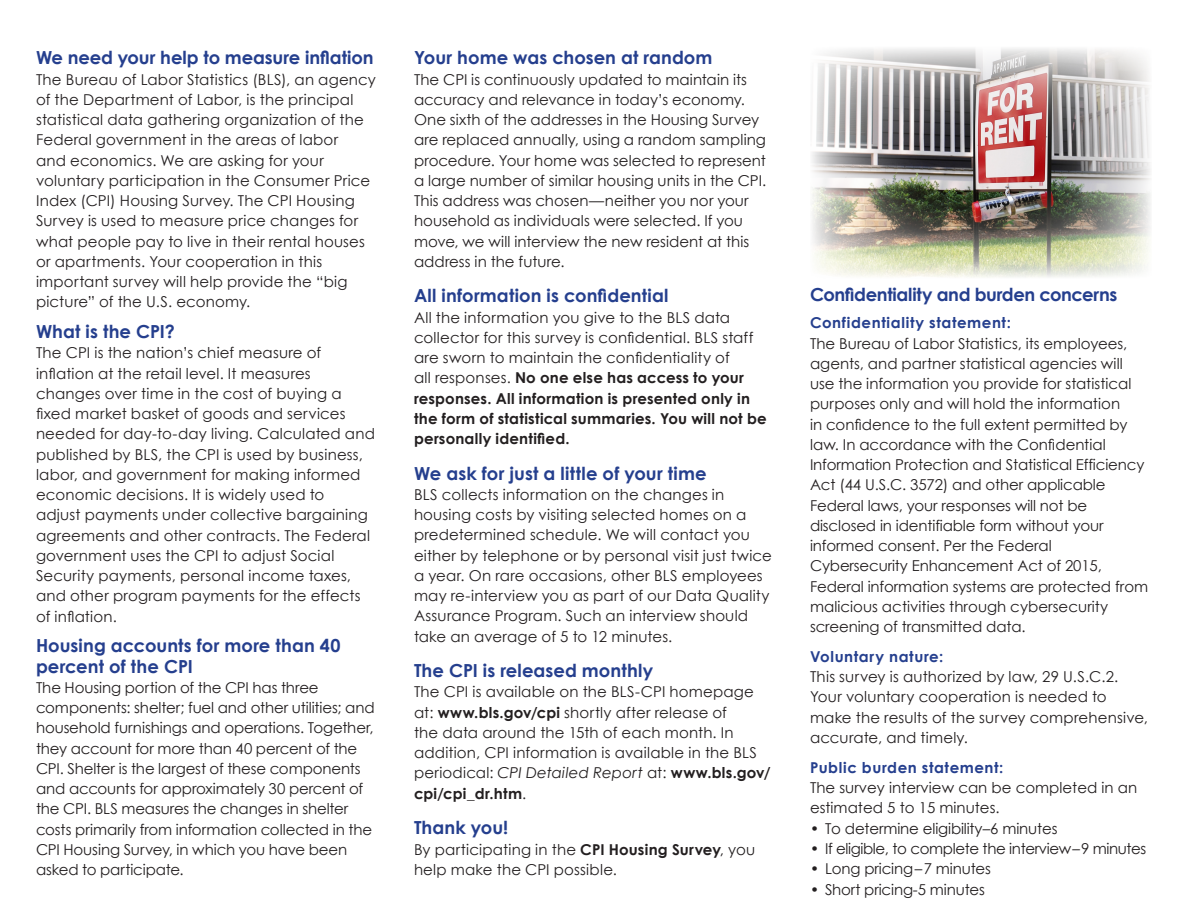
<style>
.page{position:relative;width:1188px;height:918px;background:#fff}
.page>*{position:absolute;margin:0;border:0;box-sizing:border-box;transform-origin:0 0}
.t1{font:700 18px/20.2px "Century Gothic";color:#253f8e}
.t2{font:700 18px "Century Gothic";letter-spacing:-.02em;color:#253f8e}
.t3{font:15px/20.2px "Century Gothic";letter-spacing:.005em;color:#231f20}
.t4{font:700 15px "Century Gothic";letter-spacing:.04em;color:#253f8e}
.t5{font:15px "Century Gothic";letter-spacing:-.025em;color:#231f20}
.s1{font-weight:700}
.s2{font-style:italic}
</style>
<div class="page">
<img style="left:812px;top:48px;width:339px;height:229px">
<p class="t1" style="left:36px;top:47px;width:339px">We need your help to measure inflation</p>
<p class="t3" style="left:36px;top:69px;width:342px">The Bureau of Labor Statistics (BLS), an agency of the Department of Labor, is the principal statistical data gathering organization of the Federal government in the areas of labor<br>and economics. We are asking for your voluntary participation in the Consumer Price Index (CPI) Housing Survey. The CPI Housing Survey is used to measure price changes for what people pay to live in their rental houses or apartments. Your cooperation in this important survey will help provide the “big picture” of the U.S. economy.</p>
<p class="t1" style="left:36px;top:321px;width:140px">What is the CPI?</p>
<p class="t3" style="left:36px;top:343px;width:340px">The CPI is the nation’s chief measure of inflation at the retail level. It measures changes over time in the cost of buying a fixed market basket of goods and services needed for day-to-day living. Calculated and published by BLS, the CPI is used by business, labor, and government for making informed economic decisions. It is widely used to<br>adjust payments under collective bargaining agreements and other contracts. The Federal government uses the CPI to adjust Social Security payments, personal income taxes, and other program payments for the effects of inflation.</p>
<p class="t1" style="left:36px;top:635px;width:306px">Housing accounts for more than 40 percent of the CPI</p>
<p class="t3" style="left:36px;top:677px;width:340px">The Housing portion of the CPI has three components: shelter; fuel and other utilities; and household furnishings and operations. Together, they account for more than 40 percent of the CPI. Shelter is the largest of these components and accounts for approximately 30 percent of the CPI. BLS measures the changes in shelter costs primarily from information collected in the CPI Housing Survey, in which you have been asked to participate.</p>
<p class="t1" style="left:414px;top:47px;width:300px">Your home was chosen at random</p>
<p class="t3" style="left:414px;top:69px;width:354px">The CPI is continuously updated to maintain its accuracy and relevance in today’s economy.<br>One sixth of the addresses in the Housing Survey are replaced annually, using a random sampling procedure. Your home was selected to represent a large number of similar housing units in the CPI.<br>This address was chosen—neither you nor your household as individuals were selected. If you move, we will interview the new resident at this address in the future.</p>
<p class="t1" style="left:414px;top:285px;width:256px">All information is confidential</p>
<p class="t3" style="left:414px;top:307px;width:354px">All the information you give to the BLS data collector for this survey is confidential. BLS staff are sworn to maintain the confidentiality of<br>all responses. <span class="s1">No one else has access to your responses. All information is presented only in the form of statistical summaries. You will not be personally identified.</span></p>
<p class="t1" style="left:414px;top:462px;width:294px">We ask for just a little of your time</p>
<p class="t3" style="left:414px;top:484px;width:359px">BLS collects information on the changes in housing costs by visiting selected homes on a predetermined schedule. We will contact you either by telephone or by personal visit just twice a year. On rare occasions, other BLS employees may re-interview you as part of our Data Quality Assurance Program. Such an interview should take an average of 5 to 12 minutes.</p>
<p class="t1" style="left:414px;top:660px;width:241px">The CPI is released monthly</p>
<p class="t3" style="left:414px;top:682px;width:358px">The CPI is available on the BLS-CPI homepage at: <span class="s1">www.bls.gov/cpi</span> shortly after release of<br>the data around the 15th of each month. In addition, CPI information is available in the BLS periodical: <span class="s2">CPI Detailed Report</span> at: <span class="s1">www.bls.gov/ cpi/cpi_dr.htm</span>.</p>
<p class="t1" style="left:414px;top:817px;width:96px">Thank you!</p>
<p class="t3" style="left:414px;top:839px;width:343px">By participating in the <span class="s1">CPI Housing Survey</span>, you help make the CPI possible.</p>
<p class="t2" style="left:810px;top:281px;width:309px">Confidentiality and burden concerns</p>
<p class="t4" style="left:810px;top:311px;width:202px">Confidentiality statement:</p>
<p class="t3" style="left:810px;top:333px;width:340px">The Bureau of Labor Statistics, its employees, agents, and partner statistical agencies will use the information you provide for statistical purposes only and will hold the information<br>in confidence to the full extent permitted by law. In accordance with the Confidential Information Protection and Statistical Efficiency Act (44 U.S.C. 3572) and other applicable Federal laws, your responses will not be disclosed in identifiable form without your informed consent. Per the Federal Cybersecurity Enhancement Act of 2015, Federal information systems are protected from malicious activities through cybersecurity screening of transmitted data.</p>
<p class="t4" style="left:810px;top:645px;width:135px">Voluntary nature:</p>
<p class="t3" style="left:810px;top:666px;width:339px">This survey is authorized by law, 29 U.S.C.2.<br>Your voluntary cooperation is needed to make the results of the survey comprehensive, accurate, and timely.</p>
<p class="t4" style="left:810px;top:756px;width:195px">Public burden statement:</p>
<p class="t3" style="left:810px;top:777px;width:329px">The survey interview can be completed in an estimated 5 to 15 minutes.</p>
<p class="t3" style="left:810px;top:818px;width:249px">• To determine eligibility–6 minutes</p>
<p class="t5" style="left:810px;top:838px;width:338px">• If eligible, to complete the interview–9 minutes</p>
<p class="t3" style="left:810px;top:858px;width:183px">• Long pricing–7 minutes</p>
<p class="t3" style="left:810px;top:879px;width:177px">• Short pricing-5 minutes</p>
</div>
